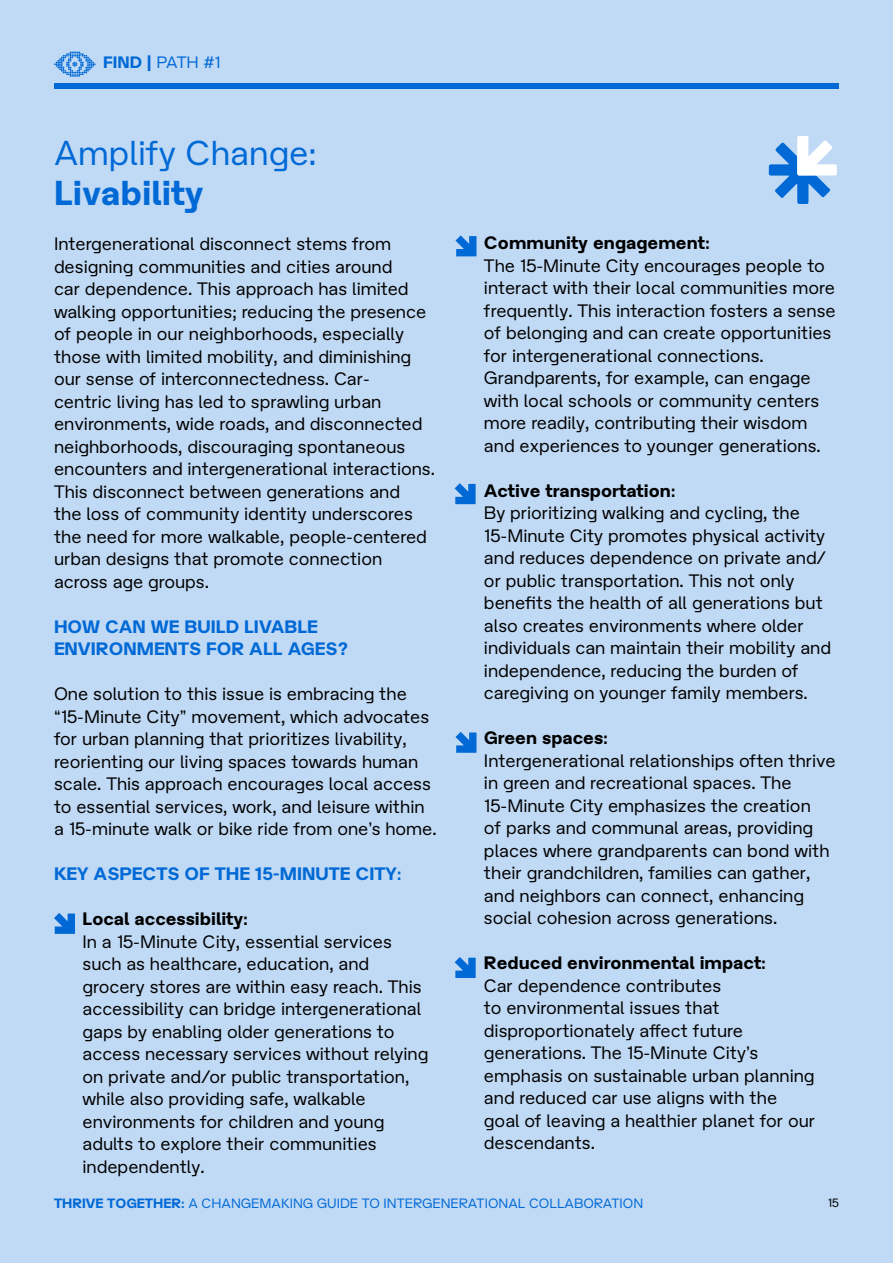
<style>
.page{position:relative;width:893px;height:1263px;background:#c0d9f4}
.page>*{position:absolute;margin:0;border:0;box-sizing:border-box;transform-origin:0 0}
.t1{font:34.5px "Afflictis";color:#0069d6}
.t2{font:700 34.5px "Afflictis";color:#0069d6}
.t3{font:18px/22.5px "Afflictis";color:#000}
.t4{font:700 18px "Afflictis";color:#000}
.t5{font:700 18px/22.5px "Afflictis";color:#0069d6}
.t6{font:16.5px "Afflictis";color:#0069d6}
.t7{font:13.5px "Afflictis";color:#0069d6}
.t8{font:12px "Afflictis";color:#000}
.s1{font-weight:700}
</style>
<div class="page">
<div style="left:54px;top:83px;width:785px;height:6px;background:#0069d6"></div>
<svg style="left:54px;top:52px;width:42px;height:25px"></svg>
<svg style="left:455px;top:235px;width:21px;height:21px"></svg>
<svg style="left:455px;top:483px;width:21px;height:21px"></svg>
<svg style="left:54px;top:913px;width:21px;height:21px"></svg>
<svg style="left:769px;top:136px;width:68px;height:68px"></svg>
<svg style="left:455px;top:732px;width:21px;height:21px"></svg>
<svg style="left:455px;top:957px;width:21px;height:21px"></svg>
<p class="t6" style="left:103px;top:52px;width:119px"><span class="s1">FIND |</span> PATH #1</p>
<h1 class="t1" style="left:54px;top:130px;width:264px">Amplify Change:</h1>
<h1 class="t2" style="left:54px;top:170px;width:151px">Livability</h1>
<p class="t3" style="left:54px;top:232px;width:383px">Intergenerational disconnect stems from designing communities and cities around<br>car dependence. This approach has limited walking opportunities; reducing the presence of people in our neighborhoods, especially those with limited mobility, and diminishing our sense of interconnectedness. Car-<br>centric living has led to sprawling urban environments, wide roads, and disconnected neighborhoods, discouraging spontaneous encounters and intergenerational interactions.<br>This disconnect between generations and<br>the loss of community identity underscores the need for more walkable, people-centered urban designs that promote connection across age groups.</p>
<p class="t5" style="left:54px;top:614px;width:296px">HOW CAN WE BUILD LIVABLE<br>ENVIRONMENTS FOR ALL AGES?</p>
<p class="t3" style="left:54px;top:682px;width:384px">One solution to this issue is embracing the “15-Minute City” movement, which advocates for urban planning that prioritizes livability, reorienting our living spaces towards human scale. This approach encourages local access to essential services, work, and leisure within a 15-minute walk or bike ride from one’s home.</p>
<p class="t5" style="left:54px;top:862px;width:349px">KEY ASPECTS OF THE 15-MINUTE CITY:</p>
<p class="t4" style="left:82px;top:907px;width:167px">Local accessibility:</p>
<p class="t3" style="left:82px;top:929px;width:347px">In a 15-Minute City, essential services such as healthcare, education, and grocery stores are within easy reach. This accessibility can bridge intergenerational gaps by enabling older generations to access necessary services without relying on private and/or public transportation, while also providing safe, walkable environments for children and young adults to explore their communities independently.</p>
<p class="t4" style="left:484px;top:231px;width:228px">Community engagement:</p>
<p class="t3" style="left:484px;top:253px;width:353px">The 15-Minute City encourages people to interact with their local communities more frequently. This interaction fosters a sense of belonging and can create opportunities for intergenerational connections.<br>Grandparents, for example, can engage with local schools or community centers more readily, contributing their wisdom and experiences to younger generations.</p>
<p class="t4" style="left:484px;top:478px;width:193px">Active transportation:</p>
<p class="t3" style="left:484px;top:501px;width:349px">By prioritizing walking and cycling, the 15-Minute City promotes physical activity and reduces dependence on private and/ or public transportation. This not only benefits the health of all generations but also creates environments where older individuals can maintain their mobility and independence, reducing the burden of caregiving on younger family members.</p>
<p class="t4" style="left:484px;top:726px;width:126px">Green spaces:</p>
<p class="t3" style="left:484px;top:748px;width:353px">Intergenerational relationships often thrive in green and recreational spaces. The 15-Minute City emphasizes the creation<br>of parks and communal areas, providing places where grandparents can bond with their grandchildren, families can gather, and neighbors can connect, enhancing social cohesion across generations.</p>
<p class="t4" style="left:484px;top:951px;width:284px">Reduced environmental impact:</p>
<p class="t3" style="left:484px;top:973px;width:333px">Car dependence contributes<br>to environmental issues that disproportionately affect future generations. The 15-Minute City’s emphasis on sustainable urban planning and reduced car use aligns with the goal of leaving a healthier planet for our descendants.</p>
<p class="t7" style="left:54px;top:1194px;width:591px"><span class="s1">THRIVE TOGETHER:</span> A CHANGEMAKING GUIDE TO INTERGENERATIONAL COLLABORATION</p>
<p class="t8" style="left:828px;top:1195px;width:13px">15</p>
</div>
